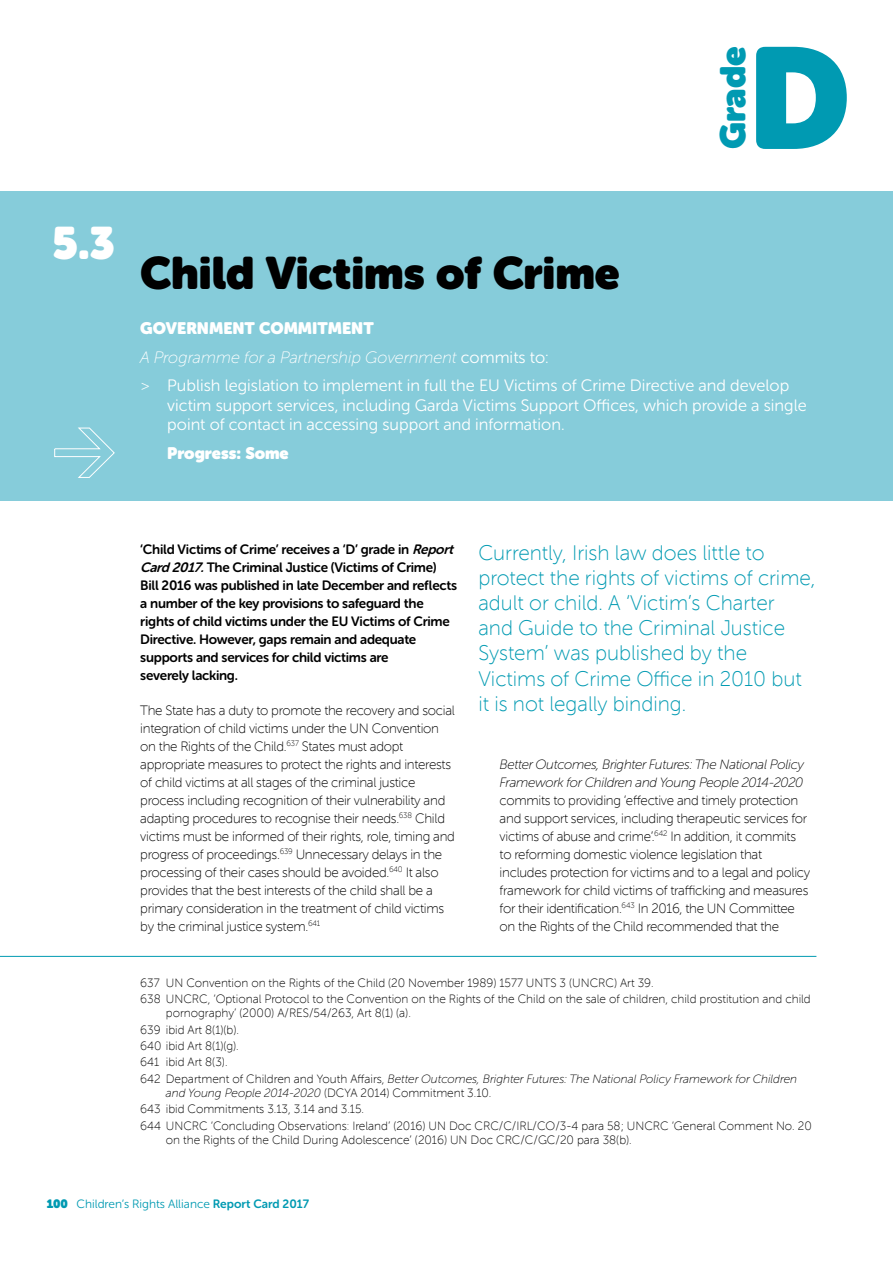
<style>
.page{position:relative;width:893px;height:1263px;background:#fff}
.page>*{position:absolute;margin:0;border:0;box-sizing:border-box;transform-origin:0 0}
.t1{font:142.05px "Museo Sans Rounded";color:#009ab2}
.t2{font:45px "Museo Sans Rounded";color:#000}
.t3{font:45px "Museo Sans Rounded";color:#fff}
.t4{font:35.4px "Museo Sans Rounded";letter-spacing:-.005em;color:#009ab2}
.t5{font:21px/25.2px "Museo Sans Rounded 100";color:#009ab2}
.t6{font:16.5px/19.8px "Museo Sans Rounded 300";color:#fff}
.t7{font:italic 16.5px "Museo Sans Rounded 100";color:#fff}
.t8{font:16.5px "Museo Sans Rounded";color:#fff}
.t9{font:13.5px/18px "Museo Sans Rounded 100";letter-spacing:-.02em;color:#000}
.t10{font:13.5px/18px "Museo Sans Rounded 700";letter-spacing:-.02em;color:#000}
.t11{font:italic 13.5px/18px "Museo Sans Rounded 100";letter-spacing:-.02em;color:#000}
.t12{font:12px/16.4px "Museo Sans Rounded 100";color:#000}
.t13{font:12px "Museo Sans Rounded 300";color:#009ab2}
.s1{font-family:"Museo Sans Rounded 300";font-style:normal}
.s2{font-family:"Museo Sans Rounded 100"}
.s3{font-style:italic}
.s4{font-family:"Museo Sans Rounded"}
.s5{font-family:"Museo Sans Rounded 700"}
</style>
<div class="page">
<div style="left:0;top:191px;width:893px;height:310px;background:#86ccda"></div>
<svg style="left:54px;top:427px;width:61px;height:51px"></svg>
<hr style="left:0;top:956px;width:816px;height:1px;background:#009ab2">
<h3 class="t4" style="left:712px;top:149px;width:104px;rotate:-90deg">Grade</h3>
<h1 class="t1" style="left:748px;top:17px;width:104px">D</h1>
<h2 class="t3" style="left:52px;top:217px;width:64px">5.3</h2>
<h2 class="t2" style="left:140px;top:247px;width:481px">Child Victims of Crime</h2>
<p class="t8" style="left:140px;top:319px;width:235px">GOVERNMENT COMMITMENT</p>
<p class="t7" style="left:140px;top:348px;width:410px">A Programme for a Partnership Government <span class="s1">commits to:</span></p>
<p class="t6" style="left:167px;top:375px;width:641px;text-indent:-27px"><span class="s2">&gt;</span> Publish legislation to implement in full the EU Victims of Crime Directive and develop victim support services, including Garda Victims Support Offices, which provide a single point of contact in accessing support and information.</p>
<p class="t8" style="left:167px;top:443px;width:123px">Progress: Some</p>
<p class="t10" style="left:140px;top:540px;width:318px">‘Child Victims of Crime’ receives a ‘D’ grade in <span class="s3">Report Card2017.</span>The Criminal Justice (Victims of Crime)<br>Bill 2016 was published in late December and reflects a number of the key provisions to safeguard the rights of child victims under the EU Victims of Crime Directive. However, gaps remain and adequate supports and services for child victims are<br>severely lacking.</p>
<p class="t9" style="left:140px;top:701px;width:316px">The State has a duty to promote the recovery and social integration of child victims under the UN Convention on the Rights of the Child.<sup>637</sup> States must adopt appropriate measures to protect the rights and interests of child victims at all stages of the criminal justice process including recognition of their vulnerability and adapting procedures to recognise their needs.<sup>638</sup> Child victims must be informed of their rights, role, timing and progress of proceedings.<sup>639</sup> Unnecessary delays in the processing of their cases should be avoided.<sup>640</sup> It also provides that the best interests of the child shall be a primary consideration in the treatment of child victims by the criminal justice system.<sup>641</sup></p>
<h3 class="t5" style="left:478px;top:540px;width:339px">Currently, Irish law does little to protect the rights of victims of crime, adult or child. A ‘Victim’s Charter<br>and Guide to the Criminal Justice System’ was published by the Victims of Crime Office in 2010 but it is not legally binding.</h3>
<p class="t11" style="left:500px;top:755px;width:306px">Better Outcomes, Brighter Futures: The National Policy<br>Framework for Children and Young People 2014-2020</p>
<p class="t9" style="left:500px;top:791px;width:312px">commits to providing ‘effective and timely protection and support services, including therapeutic services for victims of abuse and crime’.<sup>642</sup> In addition, it commits to reforming domestic violence legislation that includes protection for victims and to a legal and policy framework for child victims of trafficking and measures for their identification.<sup>643</sup> In 2016, the UN Committee on the Rights of the Child recommended that the</p>
<p class="t12" style="left:140px;top:974px;width:672px">637 UN Convention on the Rights of the Child (20 November 1989) 1577 UNTS 3 (UNCRC) Art 39.<br>638 UNCRC, ‘Optional Protocol to the Convention on the Rights of the Child on the sale of children, child prostitution and child</p>
<p class="t12" style="left:140px;top:1005px;width:658px;text-indent:26px">pornography’ (2000) A/RES/54/263, Art 8(1) (a).<br>639 ibid Art 8(1)(b).<br>640 ibid Art 8(1)(g).<br>641 ibid Art 8(3).<br>642 Department of Children and Youth Affairs, <span class="s3">Better Outcomes, Brighter Futures: The National Policy Framework for Children</span></p>
<p class="t12" style="left:140px;top:1085px;width:673px;text-indent:26px"><span class="s3">and Young People 2014-2020</span> (DCYA 2014) Commitment 3.10.<br>643 ibid Commitments 3.13, 3.14 and 3.15.<br>644 UNCRC ‘Concluding Observations: Ireland’ (2016) UN Doc CRC/C/IRL/CO/3-4 para 58; UNCRC ‘General Comment No. 20</p>
<p class="t12" style="left:166px;top:1132px;width:467px">on the Rights of the Child During Adolescence’ (2016) UN Doc CRC/C/GC/20 para 38(b).</p>
<p class="t13" style="left:47px;top:1197px;width:264px"><span class="s4">100</span> Children’s Rights Alliance <span class="s5">Report Card 2017</span></p>
</div>
